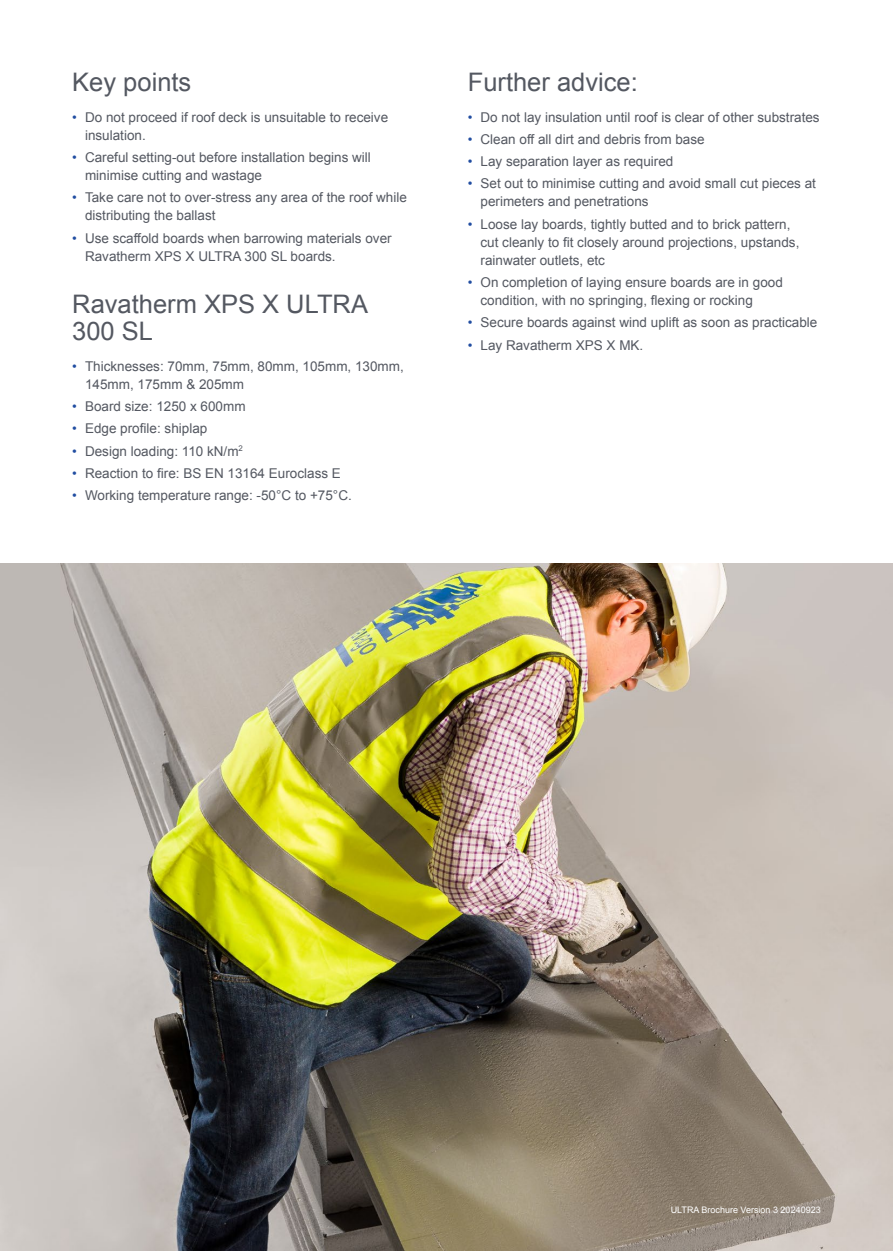
<style>
.page{position:relative;width:893px;height:1251px;background:#fff}
.page>*{position:absolute;margin:0;border:0;box-sizing:border-box;transform-origin:0 0}
.t1{font:25.5px/27px "Arial";color:#545861}
.t2{font:13.5px/18px "Arial";color:#545861}
.t3{font:9px "Arial";color:#fff}
.s1{color:#214da1}
</style>
<div class="page">
<img style="left:0;top:563px;width:893px;height:687px">
<h1 class="t1" style="left:72px;top:69px;width:121px">Key points</h1>
<p class="t2" style="left:85px;top:108px;width:305px;text-indent:-13px"><span class="s1">•</span> Do not proceed if roof deck is unsuitable to receive insulation.</p>
<p class="t2" style="left:85px;top:148px;width:287px;text-indent:-13px"><span class="s1">•</span> Careful setting-out before installation begins will minimise cutting and wastage</p>
<p class="t2" style="left:85px;top:188px;width:323px;text-indent:-13px"><span class="s1">•</span> Take care not to over-stress any area of the roof while distributing the ballast</p>
<p class="t2" style="left:85px;top:229px;width:308px;text-indent:-13px"><span class="s1">•</span> Use scaffold boards when barrowing materials over<br>Ravatherm XPS X ULTRA 300 SL boards.</p>
<h1 class="t1" style="left:72px;top:291px;width:297px">Ravatherm XPS X ULTRA<br>300 SL</h1>
<p class="t2" style="left:85px;top:357px;width:320px;text-indent:-13px"><span class="s1">•</span> Thicknesses: 70mm, 75mm, 80mm, 105mm, 130mm,<br>145mm, 175mm &amp; 205mm</p>
<p class="t2" style="left:72px;top:397px;width:175px"><span class="s1">•</span> Board size: 1250 x 600mm</p>
<p class="t2" style="left:72px;top:420px;width:137px"><span class="s1">•</span> Edge profile: shiplap</p>
<p class="t2" style="left:72px;top:442px;width:172px"><span class="s1">•</span> Design loading: 110 kN/m<sup>2</sup></p>
<p class="t2" style="left:72px;top:464px;width:270px"><span class="s1">•</span> Reaction to fire: BS EN 13164 Euroclass E</p>
<p class="t2" style="left:72px;top:486px;width:281px"><span class="s1">•</span> Working temperature range: -50°C to +75°C.</p>
<h1 class="t1" style="left:468px;top:69px;width:172px">Further advice:</h1>
<p class="t2" style="left:468px;top:108px;width:353px"><span class="s1">•</span> Do not lay insulation until roof is clear of other substrates</p>
<p class="t2" style="left:468px;top:130px;width:238px"><span class="s1">•</span> Clean off all dirt and debris from base</p>
<p class="t2" style="left:468px;top:153px;width:207px"><span class="s1">•</span> Lay separation layer as required</p>
<p class="t2" style="left:480px;top:175px;width:337px;text-indent:-13px"><span class="s1">•</span> Set out to minimise cutting and avoid small cut pieces at perimeters and penetrations</p>
<p class="t2" style="left:480px;top:215px;width:320px;text-indent:-13px"><span class="s1">•</span> Loose lay boards, tightly butted and to brick pattern, cut cleanly to fit closely around projections, upstands, rainwater outlets, etc</p>
<p class="t2" style="left:480px;top:273px;width:304px;text-indent:-13px"><span class="s1">•</span> On completion of laying ensure boards are in good condition, with no springing, flexing or rocking</p>
<p class="t2" style="left:468px;top:313px;width:351px"><span class="s1">•</span> Secure boards against wind uplift as soon as practicable</p>
<p class="t2" style="left:468px;top:336px;width:177px"><span class="s1">•</span> Lay Ravatherm XPS X MK.</p>
<p class="t3" style="left:671px;top:1203px;width:151px">ULTRA Brochure Version 3 20240923</p>
</div>
